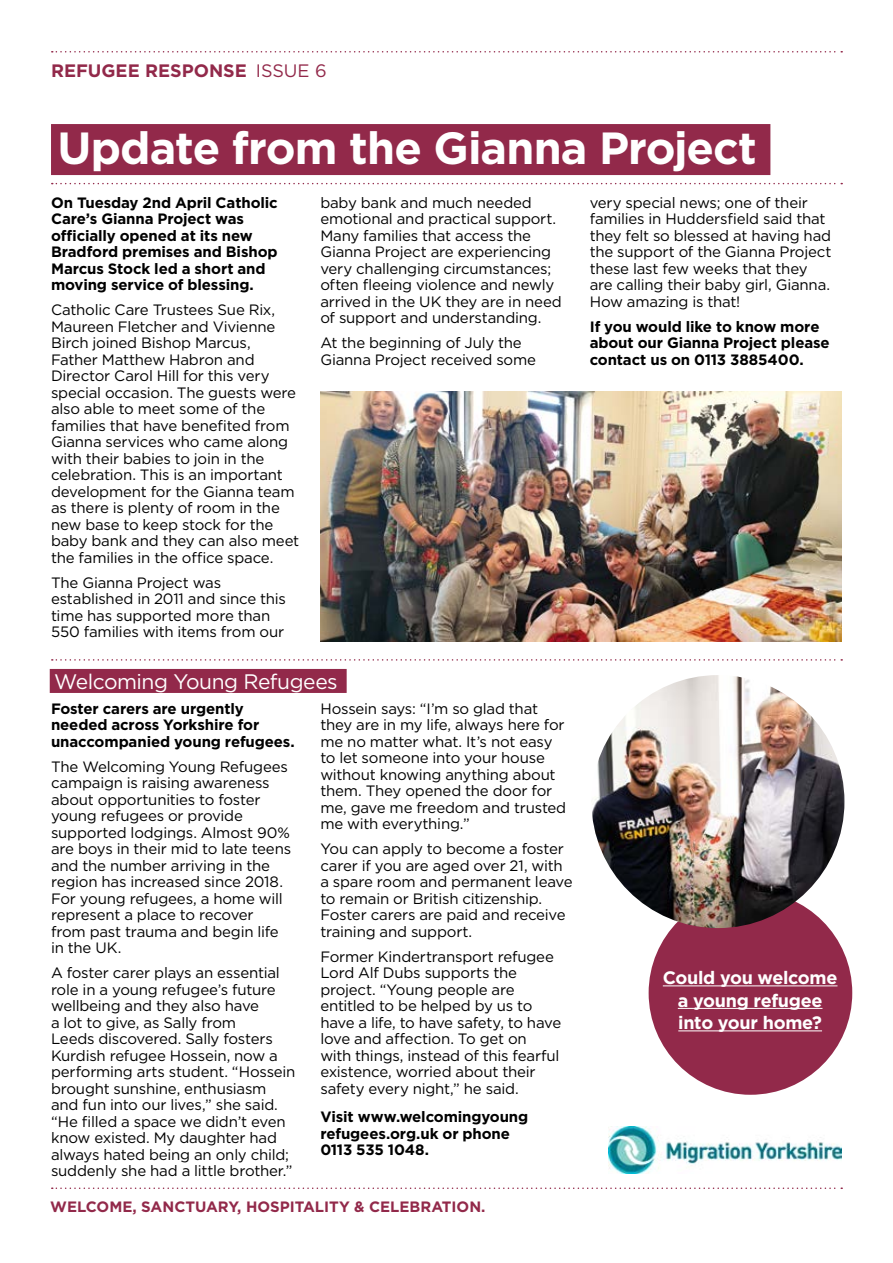
<style>
.page{position:relative;width:893px;height:1263px;background:#fff}
.page>*{position:absolute;margin:0;border:0;box-sizing:border-box;transform-origin:0 0}
.t1{font:700 45px "Gotham";letter-spacing:-.02em;color:#fff}
.t2{font:21px "Gotham";letter-spacing:-.025em;color:#fff}
.t3{font:700 18px/22.5px "Gotham";letter-spacing:-.015em;color:#fff;text-align:center}
.t4{font:700 18px "Gotham";color:#92294a}
.t5{font:15px/16.5px "Gotham";letter-spacing:-.015em;color:#000}
.t6{font:700 15px/16.5px "Gotham";letter-spacing:-.01em;color:#000}
.t7{font:700 15px "Gotham";color:#92294a}
.s1{font-weight:400}
</style>
<div class="page">
<svg style="left:52px;top:51px;width:790px;height:2px"></svg>
<svg style="left:52px;top:1187px;width:790px;height:2px"></svg>
<img style="left:609px;top:1126px;width:232px;height:47px">
<svg style="left:52px;top:183px;width:790px;height:1px"></svg>
<div style="left:51px;top:124px;width:719px;height:51px;background:#92294a"></div>
<svg style="left:52px;top:659px;width:790px;height:2px"></svg>
<div style="left:50px;top:669px;width:297px;height:24px;background:#92294a"></div>
<img style="left:320px;top:392px;width:522px;height:250px">
<div style="left:649px;top:891px;width:203px;height:204px;background:#92294a;border-radius:50%"></div>
<img style="left:591px;top:675px;width:253px;height:253px;border-radius:126px">
<hr style="left:663px;top:985px;width:174px;height:1px;background:#fff">
<hr style="left:678px;top:1008px;width:144px;height:1px;background:#fff">
<hr style="left:678px;top:1030px;width:144px;height:1px;background:#fff">
<p class="t4" style="left:51px;top:59px;width:277px">REFUGEE RESPONSE <span class="s1">ISSUE 6</span></p>
<h1 class="t1" style="left:57px;top:118px;width:701px">Update from the Gianna Project</h1>
<p class="t6" style="left:51px;top:194px;width:228px">On Tuesday 2nd April Catholic<br>Care’s Gianna Project was officially opened at its new<br>Bradford premises and Bishop<br>Marcus Stock led a short and moving service of blessing.</p>
<p class="t5" style="left:51px;top:301px;width:250px">Catholic Care Trustees Sue Rix,<br>Maureen Fletcher and Vivienne<br>Birch joined Bishop Marcus,<br>Father Matthew Habron and<br>Director Carol Hill for this very special occasion. The guests were also able to meet some of the families that have benefited from<br>Gianna services who came along with their babies to join in the celebration. This is an important development for the Gianna team as there is plenty of room in the new base to keep stock for the baby bank and they can also meet the families in the office space.</p>
<p class="t5" style="left:51px;top:574px;width:237px">The Gianna Project was established in 2011 and since this time has supported more than<br>550 families with items from our</p>
<p class="t5" style="left:320px;top:194px;width:243px">baby bank and much needed emotional and practical support.<br>Many families that access the<br>Gianna Project are experiencing very challenging circumstances; often fleeing violence and newly arrived in the UK they are in need of support and understanding.</p>
<p class="t5" style="left:320px;top:334px;width:217px">At the beginning of July the<br>Gianna Project received some</p>
<h2 class="t2" style="left:54px;top:668px;width:285px">Welcoming Young Refugees</h2>
<p class="t6" style="left:51px;top:700px;width:245px">Foster carers are urgently needed across Yorkshire for unaccompanied young refugees.</p>
<p class="t5" style="left:51px;top:758px;width:242px">The Welcoming Young Refugees campaign is raising awareness about opportunities to foster young refugees or provide supported lodgings. Almost 90% are boys in their mid to late teens and the number arriving in the region has increased since 2018.<br>For young refugees, a home will represent a place to recover from past trauma and begin life in the UK.</p>
<p class="t5" style="left:51px;top:964px;width:246px">A foster carer plays an essential role in a young refugee’s future wellbeing and they also have<br>a lot to give, as Sally from<br>Leeds discovered. Sally fosters<br>Kurdish refugee Hossein, now a performing arts student. “Hossein brought sunshine, enthusiasm and fun into our lives,” she said. “He filled a space we didn’t even know existed. My daughter had always hated being an only child; suddenly she had a little brother.”</p>
<p class="t5" style="left:320px;top:700px;width:247px">Hossein says: “I’m so glad that they are in my life, always here for me no matter what. It’s not easy to let someone into your house without knowing anything about them. They opened the door for me, gave me freedom and trusted me with everything.”</p>
<p class="t5" style="left:320px;top:840px;width:254px">You can apply to become a foster carer if you are aged over 21, with a spare room and permanent leave to remain or British citizenship.<br>Foster carers are paid and receive training and support.</p>
<p class="t5" style="left:320px;top:948px;width:242px">Former Kindertransport refugee<br>Lord Alf Dubs supports the project. “Young people are entitled to be helped by us to have a life, to have safety, to have love and affection. To get on with things, instead of this fearful existence, worried about their safety every night,” he said.</p>
<p class="t6" style="left:320px;top:1109px;width:209px">Visit www.welcomingyoung refugees.org.uk or phone<br>0113 535 1048.</p>
<p class="t7" style="left:50px;top:1197px;width:437px">WELCOME, SANCTUARY, HOSPITALITY &amp; CELEBRATION.</p>
<p class="t5" style="left:590px;top:194px;width:243px">very special news; one of their families in Huddersfield said that they felt so blessed at having had the support of the Gianna Project these last few weeks that they are calling their baby girl, Gianna.<br>How amazing is that!</p>
<p class="t6" style="left:590px;top:318px;width:241px">If you would like to know more about our Gianna Project please contact us on 0113 3885400.</p>
<p class="t3" style="left:663px;top:966px;width:176px">Could you welcome a young refugee into your home?</p>
</div>
